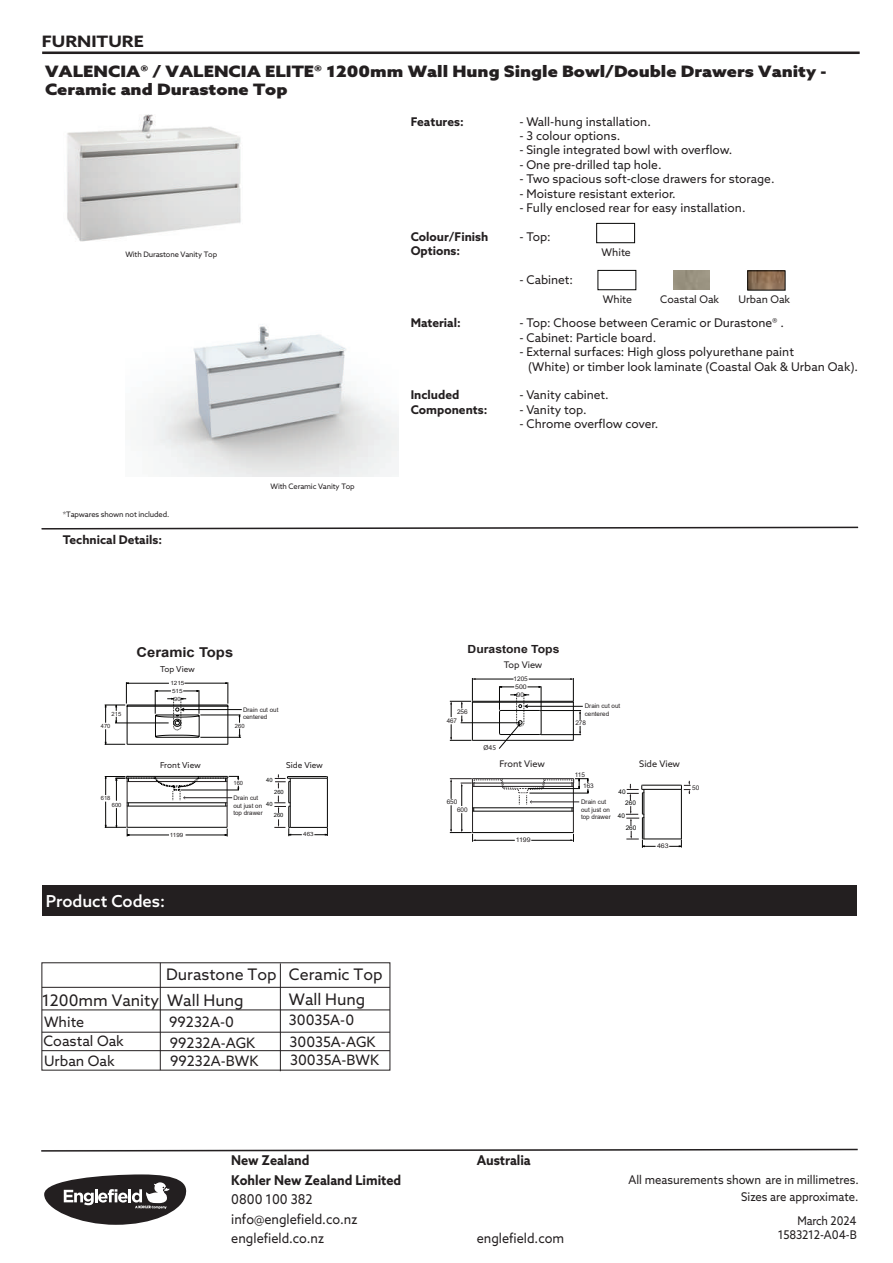
<style>
.page{position:relative;width:893px;height:1263px;background:#fff}
.page>*{position:absolute;margin:0;border:0;box-sizing:border-box;transform-origin:0 0}
.t1{font:500 16.5px "Azo Sans";color:#fff}
.t2{font:15.9px/24px "Azo Sans";color:#231f20}
.t3{font:900 15.75px/18.9px "Azo Sans";color:#231f20;scale:1.14 1}
.t4{font:700 15.75px "Azo Sans";color:#231f20;scale:1.14 1}
.t5{font:14.25px/19.8px "Azo Sans";color:#231f20}
.t6{font:700 13.65px "Arial";color:#231f20;scale:1.09 1}
.t7{font:13.5px/19.5px "Azo Sans";color:#231f20;scale:.94 1}
.t8{font:700 13.5px/19.5px "Azo Sans";color:#231f20;scale:.94 1}
.t9{font:12px/14.4px "Azo Sans";color:#231f20}
.t10{font:700 12px/14.4px "Azo Sans";color:#231f20}
.t11{font:12px/17.9px "Azo Sans";color:#231f20;text-align:right;scale:.94 1}
.t12{font:12px/14.5px "Azo Sans";color:#231f20;text-align:right;scale:.92 1}
.t13{font:700 11.25px "Arial";color:#231f20;scale:1.09 1}
.t14{font:10.5px "Azo Sans";color:#231f20}
.t15{font:9.15px "Azo Sans";color:#231f20}
.t16{font:8.25px "Azo Sans";color:#231f20}
.t17{font:7.5px "Azo Sans";letter-spacing:-.015em;color:#231f20}
.t18{font:7.35px "Myriad Pro";color:#231f20}
.t19{font:6.45px/7.4px "Arial";color:#231f20}
.t20{font:6.45px "Arial";color:#231f20;scale:1.09 1}
.t21{font:6.45px "Arial";color:#050504}
.t22{font:6.3px/7.5px "Arial";color:#231f20}
.t23{font:5.7px "Arial";color:#231f20}
.t24{font:5.7px "Arial";color:#050504}
.t25{font:5.7px "Arial";color:#231f20;scale:1.09 1}
.t26{font:5.7px "Arial";color:#231f20;scale:1.1 1}
</style>
<div class="page">
<img style="left:142px;top:324px;width:257px;height:153px">
<img style="left:67px;top:114px;width:174px;height:128px">
<svg style="left:41px;top:526px;width:818px;height:4px"></svg>
<div style="left:42px;top:886px;width:815px;height:30px;background:#231f20"></div>
<svg style="left:41px;top:1148px;width:817px;height:4px"></svg>
<hr style="left:42px;top:52px;width:818px;height:2px;background:#231f20">
<svg style="left:44px;top:1174px;width:143px;height:51px"></svg>
<img style="left:750px;top:273px;width:33px;height:15px">
<div style="left:598px;top:270px;width:38px;height:20px;border:1px solid #050504"></div>
<div style="left:597px;top:223px;width:38px;height:20px;border:1px solid #050504"></div>
<hr style="left:287px;top:778px;width:40px;height:1px;background:#050504">
<hr style="left:290px;top:827px;width:38px;height:1px;background:#050504">
<hr style="left:327px;top:778px;width:1px;height:49px;background:#050504">
<svg style="left:314px;top:828px;width:14px;height:8px"></svg>
<hr style="left:288px;top:776px;width:39px;height:1px;background:#050504">
<svg style="left:274px;top:774px;width:28px;height:62px"></svg>
<hr style="left:200px;top:715px;width:41px;height:1px;background:#050504">
<hr style="left:200px;top:737px;width:41px;height:1px;background:#050504">
<hr style="left:181px;top:709px;width:61px;height:1px;background:#050504">
<svg style="left:105px;top:682px;width:124px;height:63px"></svg>
<svg style="left:105px;top:776px;width:134px;height:60px"></svg>
<hr style="left:642px;top:789px;width:39px;height:1px;background:#050504">
<hr style="left:644px;top:839px;width:37px;height:1px;background:#050504">
<hr style="left:681px;top:789px;width:1px;height:50px;background:#050504">
<hr style="left:642px;top:785px;width:39px;height:1px;background:#050504">
<svg style="left:669px;top:839px;width:13px;height:8px"></svg>
<svg style="left:626px;top:784px;width:30px;height:64px"></svg>
<svg style="left:681px;top:781px;width:9px;height:13px"></svg>
<hr style="left:473px;top:740px;width:100px;height:1px;background:#050504">
<hr style="left:472px;top:702px;width:101px;height:1px;background:#050504">
<hr style="left:472px;top:701px;width:101px;height:1px;background:#050504">
<hr style="left:573px;top:701px;width:1px;height:39px;background:#050504">
<hr style="left:529px;top:679px;width:43px;height:1px;background:#050504">
<hr style="left:473px;top:679px;width:40px;height:1px;background:#050504">
<hr style="left:461px;top:722px;width:59px;height:1px;background:#050504">
<hr style="left:525px;top:706px;width:58px;height:1px;background:#050504">
<hr style="left:541px;top:710px;width:40px;height:1px;background:#050504">
<hr style="left:541px;top:734px;width:40px;height:1px;background:#050504">
<svg style="left:499px;top:686px;width:43px;height:63px"></svg>
<svg style="left:579px;top:711px;width:2px;height:9px"></svg>
<svg style="left:572px;top:726px;width:9px;height:15px"></svg>
<svg style="left:570px;top:678px;width:4px;height:25px"></svg>
<svg style="left:450px;top:678px;width:26px;height:63px"></svg>
<svg style="left:450px;top:778px;width:139px;height:64px"></svg>
<hr style="left:42px;top:1032px;width:348px;height:1px;background:#231f20">
<hr style="left:42px;top:1050px;width:348px;height:1px;background:#231f20">
<hr style="left:42px;top:1009px;width:348px;height:1px;background:#231f20">
<hr style="left:42px;top:987px;width:348px;height:1px;background:#231f20">
<hr style="left:160px;top:963px;width:1px;height:107px;background:#231f20">
<hr style="left:280px;top:963px;width:1px;height:108px;background:#231f20">
<h3 class="t4" style="left:42px;top:31px;width:91px">FURNITURE</h3>
<h3 class="t3" style="left:45px;top:61px;width:687px">VALENCIA® / VALENCIA ELITE® 1200mm Wall Hung Single Bowl/Double Drawers Vanity -<br>Ceramic and Durastone Top</h3>
<p class="t17" style="left:125px;top:249px;width:93px">With Durastone Vanity Top</p>
<p class="t17" style="left:63px;top:510px;width:108px">*Tapwares shown not included.</p>
<p class="t10" style="left:63px;top:532px;width:101px">Technical Details:</p>
<p class="t17" style="left:271px;top:481px;width:86px">With Ceramic Vanity Top</p>
<p class="t10" style="left:411px;top:114px;width:54px">Features:</p>
<p class="t10" style="left:411px;top:229px;width:79px">Colour/Finish<br>Options:</p>
<p class="t10" style="left:411px;top:316px;width:52px">Material:</p>
<p class="t10" style="left:411px;top:388px;width:78px">Included<br>Components:</p>
<p class="t9" style="left:519px;top:114px;width:133px">- Wall-hung installation.</p>
<p class="t9" style="left:519px;top:128px;width:102px">- 3 colour options.</p>
<p class="t9" style="left:519px;top:143px;width:214px">- Single integrated bowl with overflow.</p>
<p class="t9" style="left:519px;top:157px;width:144px">- One pre-drilled tap hole.</p>
<p class="t9" style="left:519px;top:172px;width:257px">- Two spacious soft-close drawers for storage.</p>
<p class="t9" style="left:519px;top:186px;width:158px">- Moisture resistant exterior.</p>
<p class="t9" style="left:519px;top:200px;width:228px">- Fully enclosed rear for easy installation.</p>
<p class="t9" style="left:519px;top:229px;width:33px">- Top:</p>
<p class="t9" style="left:519px;top:272px;width:55px">- Cabinet:</p>
<p class="t9" style="left:519px;top:316px;width:266px">- Top: Choose between Ceramic or Durastone® .</p>
<p class="t9" style="left:519px;top:330px;width:138px">- Cabinet: Particle board.</p>
<p class="t9" style="left:528px;top:344px;width:331px;text-indent:-9px">- External surfaces: High gloss polyurethane paint<br>(White) or timber look laminate (Coastal Oak &amp; Urban Oak).</p>
<p class="t9" style="left:519px;top:388px;width:91px">- Vanity cabinet.</p>
<p class="t9" style="left:519px;top:402px;width:69px">- Vanity top.</p>
<p class="t9" style="left:519px;top:416px;width:140px">- Chrome overflow cover.</p>
<p class="t14" style="left:602px;top:246px;width:31px">White</p>
<p class="t14" style="left:603px;top:293px;width:31px">White</p>
<p class="t14" style="left:660px;top:292px;width:60px">Coastal Oak</p>
<p class="t14" style="left:738px;top:293px;width:53px">Urban Oak</p>
<p class="t6" style="left:137px;top:643px;width:90px">Ceramic Tops</p>
<p class="t16" style="left:160px;top:664px;width:36px">Top View</p>
<p class="t26" style="left:170px;top:679px;width:14px">1215</p>
<p class="t23" style="left:174px;top:695px;width:8px">90</p>
<p class="t26" style="left:172px;top:687px;width:11px">515</p>
<p class="t13" style="left:468px;top:641px;width:86px">Durastone Tops</p>
<p class="t15" style="left:504px;top:658px;width:40px">Top View</p>
<p class="t19" style="left:514px;top:675px;width:16px">1205</p>
<p class="t20" style="left:515px;top:682px;width:12px">500</p>
<p class="t19" style="left:517px;top:691px;width:9px">90</p>
<p class="t23" style="left:112px;top:710px;width:11px">215</p>
<p class="t22" style="left:243px;top:706px;width:37px">Drain cut out centered</p>
<p class="t23" style="left:101px;top:722px;width:11px">470</p>
<p class="t23" style="left:235px;top:722px;width:11px">260</p>
<p class="t19" style="left:447px;top:707px;width:23px;line-height:8.7px;text-indent:10px">256<br>467</p>
<p class="t22" style="left:585px;top:702px;width:37px">Drain cut out centered</p>
<p class="t19" style="left:575px;top:719px;width:12px">278</p>
<p class="t18" style="left:484px;top:743px;width:14px">Ø45</p>
<p class="t16" style="left:160px;top:760px;width:42px">Front View</p>
<p class="t16" style="left:286px;top:760px;width:38px">Side View</p>
<p class="t15" style="left:499px;top:758px;width:47px">Front View</p>
<p class="t15" style="left:639px;top:758px;width:42px">Side View</p>
<p class="t23" style="left:101px;top:794px;width:11px">618</p>
<p class="t23" style="left:112px;top:801px;width:11px">600</p>
<p class="t24" style="left:266px;top:776px;width:8px">40</p>
<p class="t23" style="left:233px;top:779px;width:11px">160</p>
<p class="t22" style="left:233px;top:794px;width:31px">Drain cut out just on top drawer</p>
<p class="t24" style="left:274px;top:788px;width:11px">260</p>
<p class="t24" style="left:266px;top:800px;width:8px">40</p>
<p class="t24" style="left:274px;top:811px;width:11px">260</p>
<p class="t19" style="left:457px;top:798px;width:12px;text-indent:-10px">650<br>600</p>
<p class="t19" style="left:583px;top:770px;width:12px;line-height:10.6px;text-indent:-8px">115<br>163</p>
<p class="t21" style="left:619px;top:787px;width:9px">40</p>
<p class="t22" style="left:581px;top:798px;width:31px">Drain cut out just on top drawer</p>
<p class="t21" style="left:625px;top:799px;width:12px">260</p>
<p class="t21" style="left:618px;top:812px;width:9px">40</p>
<p class="t19" style="left:692px;top:784px;width:9px">50</p>
<p class="t25" style="left:170px;top:831px;width:14px">1199</p>
<p class="t25" style="left:303px;top:830px;width:11px">463</p>
<p class="t20" style="left:516px;top:836px;width:15px">1199</p>
<p class="t21" style="left:626px;top:823px;width:12px">260</p>
<p class="t20" style="left:657px;top:841px;width:12px">463</p>
<h1 class="t1" style="left:46px;top:890px;width:121px">Product Codes:</h1>
<h2 class="t2" style="left:42px;top:988px;width:119px">1200mm Vanity</h2>
<p class="t5" style="left:44px;top:1011px;width:82px">White<br>Coastal Oak<br>Urban Oak</p>
<h2 class="t2" style="left:289px;top:962px;width:95px;text-indent:-123px">Durastone Top Ceramic Top<br>Wall Hung</h2>
<p class="t5" style="left:169px;top:1011px;width:88px;line-height:21.3px">99232A-0<br>99232A-AGK</p>
<p class="t5" style="left:170px;top:1051px;width:90px">99232A-BWK</p>
<h2 class="t2" style="left:167px;top:988px;width:78px">Wall Hung</h2>
<p class="t5" style="left:289px;top:1009px;width:88px;line-height:21.5px">30035A-0<br>30035A-AGK</p>
<p class="t5" style="left:290px;top:1050px;width:91px">30035A-BWK</p>
<p class="t8" style="left:231px;top:1151px;width:182px">New Zealand<br>Kohler New Zealand Limited</p>
<p class="t7" style="left:231px;top:1190px;width:136px">0800 100 382 info@englefield.co.nz englefield.co.nz</p>
<p class="t8" style="left:477px;top:1151px;width:59px">Australia</p>
<p class="t7" style="left:477px;top:1229px;width:95px">englefield.com</p>
<p class="t11" style="left:628px;top:1170px;width:246px">All measurements shown are in millimetres.<br>Sizes are approximate.</p>
<p class="t12" style="left:778px;top:1213px;width:88px">March 2024<br>1583212-A04-B</p>
</div>
